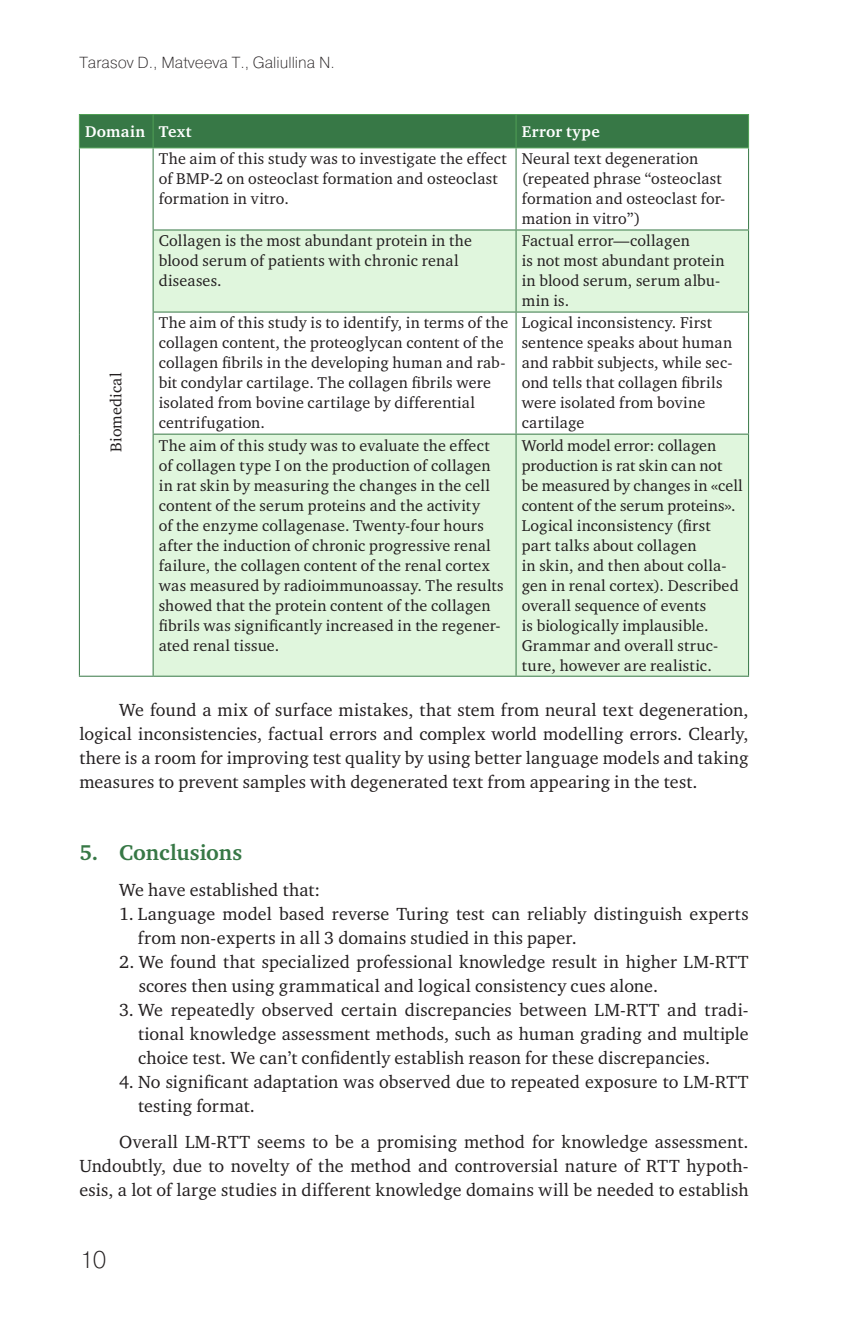
<style>
.page{position:relative;width:862px;height:1332px;background:#fff}
.page>*{position:absolute;margin:0;border:0;box-sizing:border-box;transform-origin:0 0}
.t1{font:200 24px "Pragmatica";color:#231f20}
.t2{font:700 22px "Charter ITC";letter-spacing:-.005em;color:#377846}
.t3{font:18px/24px "Charter ITC";letter-spacing:.01em;color:#231f20;text-align:justify}
.t4{font:16px/20px "Charter ITC";letter-spacing:.01em;color:#231f20}
.t5{font:200 16px "Pragmatica";color:#231f20}
.t6{font:700 16px "Charter ITC";letter-spacing:.025em;color:#fff}
</style>
<div class="page">
<div style="left:80px;top:115px;width:668px;height:32px;background:#377846"></div>
<svg style="left:154px;top:230px;width:594px;height:446px;fill:#e0f6dd"></svg>
<hr style="left:79px;top:114px;width:74px;height:1px;background:#50a055">
<hr style="left:79px;top:115px;width:1px;height:32px;background:#50a055">
<hr style="left:153px;top:114px;width:363px;height:1px;background:#50a055">
<hr style="left:153px;top:115px;width:1px;height:32px;background:#50a055">
<hr style="left:516px;top:114px;width:233px;height:1px;background:#50a055">
<hr style="left:515px;top:115px;width:1px;height:32px;background:#50a055">
<hr style="left:748px;top:115px;width:1px;height:32px;background:#50a055">
<hr style="left:79px;top:147px;width:74px;height:1px;background:#50a055">
<hr style="left:153px;top:147px;width:363px;height:1px;background:#50a055">
<hr style="left:516px;top:147px;width:233px;height:1px;background:#50a055">
<hr style="left:79px;top:148px;width:1px;height:82px;background:#377846">
<hr style="left:153px;top:148px;width:1px;height:81px;background:#377846">
<hr style="left:515px;top:148px;width:1px;height:81px;background:#377846">
<hr style="left:748px;top:148px;width:1px;height:81px;background:#377846">
<hr style="left:79px;top:230px;width:1px;height:82px;background:#377846">
<hr style="left:153px;top:229px;width:363px;height:1px;background:#377846">
<hr style="left:153px;top:230px;width:1px;height:82px;background:#377846">
<hr style="left:516px;top:229px;width:233px;height:1px;background:#377846">
<hr style="left:515px;top:230px;width:1px;height:82px;background:#377846">
<hr style="left:748px;top:230px;width:1px;height:82px;background:#377846">
<hr style="left:79px;top:312px;width:1px;height:122px;background:#377846">
<hr style="left:153px;top:312px;width:363px;height:1px;background:#377846">
<hr style="left:153px;top:313px;width:1px;height:121px;background:#377846">
<hr style="left:516px;top:312px;width:233px;height:1px;background:#377846">
<hr style="left:515px;top:313px;width:1px;height:121px;background:#377846">
<hr style="left:748px;top:313px;width:1px;height:121px;background:#377846">
<hr style="left:79px;top:434px;width:1px;height:242px;background:#377846">
<hr style="left:153px;top:434px;width:363px;height:1px;background:#377846">
<hr style="left:153px;top:435px;width:1px;height:241px;background:#377846">
<hr style="left:516px;top:434px;width:233px;height:1px;background:#377846">
<hr style="left:515px;top:435px;width:1px;height:241px;background:#377846">
<hr style="left:748px;top:435px;width:1px;height:241px;background:#377846">
<hr style="left:79px;top:676px;width:74px;height:1px;background:#377846">
<hr style="left:153px;top:676px;width:363px;height:1px;background:#377846">
<hr style="left:516px;top:676px;width:233px;height:1px;background:#377846">
<p class="t5" style="left:79px;top:52px;width:257px">Tarasov D., Matveeva T., Galiullina N.</p>
<p class="t6" style="left:85px;top:121px;width:108px">Domain Text</p>
<p class="t6" style="left:522px;top:121px;width:80px">Error type</p>
<p class="t4" style="left:159px;top:149px;width:350px">The aim of this study was to investigate the effect of BMP-2 on osteoclast formation and osteoclast formation in vitro.</p>
<p class="t4" style="left:522px;top:149px;width:205px">Neural text degeneration (repeated phrase “osteoclast formation and osteoclast for&shy;mation in vitro”)</p>
<p class="t4" style="left:159px;top:231px;width:315px">Collagen is the most abundant protein in the blood serum of patients with chronic renal diseases.</p>
<p class="t4" style="left:522px;top:231px;width:204px">Factual error—collagen<br>is not most abundant protein in blood serum, serum albu&shy;min is.</p>
<p class="t4" style="left:159px;top:313px;width:351px">The aim of this study is to identify, in terms of the collagen content, the proteoglycan content of the collagen fibrils in the developing human and rab&shy;bit condylar cartilage. The collagen fibrils were isolated from bovine cartilage by differential centrifugation.</p>
<p class="t4" style="left:522px;top:313px;width:212px">Logical inconsistency. First sentence speaks about human and rabbit subjects, while sec&shy;ond tells that collagen fibrils were isolated from bovine cartilage</p>
<p class="t4" style="left:159px;top:435px;width:346px">The aim of this study was to evaluate the effect of collagen type I on the production of collagen in rat skin by measuring the changes in the cell content of the serum proteins and the activity<br>of the enzyme collagenase. Twenty-four hours after the induction of chronic progressive renal failure, the collagen content of the renal cortex was measured by radioimmunoassay. The results showed that the protein content of the collagen fibrils was significantly increased in the regener&shy;ated renal tissue.</p>
<p class="t4" style="left:522px;top:435px;width:222px">World model error: collagen production is rat skin can not be measured by changes in «cell content of the serum proteins».<br>Logical inconsistency (first part talks about collagen<br>in skin, and then about colla&shy;gen in renal cortex). Described overall sequence of events<br>is biologically implausible.<br>Grammar and overall struc&shy;ture, however are realistic.</p>
<p class="t3" style="left:79px;top:698px;width:671px;text-indent:40px">We found a mix of surface mistakes, that stem from neural text degeneration, logical inconsistencies, factual errors and complex world modelling errors. Clearly, there is a room for improving test quality by using better language models and taking measures to prevent samples with degenerated text from appearing in the test.</p>
<p class="t4" style="left:106px;top:452px;width:80px;rotate:-90deg">Biomedical</p>
<h2 class="t2" style="left:79px;top:839px;width:164px">5. Conclusions</h2>
<p class="t3" style="left:119px;top:878px;width:203px">We have established that:</p>
<p class="t3" style="left:138px;top:902px;width:612px;text-indent:-19px">1. Language model based reverse Turing test can reliably distinguish experts from non-experts in all 3 domains studied in this paper.</p>
<p class="t3" style="left:139px;top:950px;width:611px;text-indent:-20px">2. We found that specialized professional knowledge result in higher LM-RTT scores then using grammatical and logical consistency cues alone.</p>
<p class="t3" style="left:138px;top:998px;width:612px;text-indent:-19px">3. We repeatedly observed certain discrepancies between LM-RTT and tradi&shy;tional knowledge assessment methods, such as human grading and multiple choice test. We can’t confidently establish reason for these discrepancies.</p>
<p class="t3" style="left:138px;top:1070px;width:612px;text-indent:-19px">4. No significant adaptation was observed due to repeated exposure to LM-RTT testing format.</p>
<p class="t3" style="left:79px;top:1130px;width:670px;text-indent:40px">Overall LM-RTT seems to be a promising method for knowledge assessment.<br>Undoubtly, due to novelty of the method and controversial nature of RTT hypoth&shy;esis, a lot of large studies in different knowledge domains will be needed to establish</p>
<h1 class="t1" style="left:79px;top:1244px;width:29px">10</h1>
</div>
